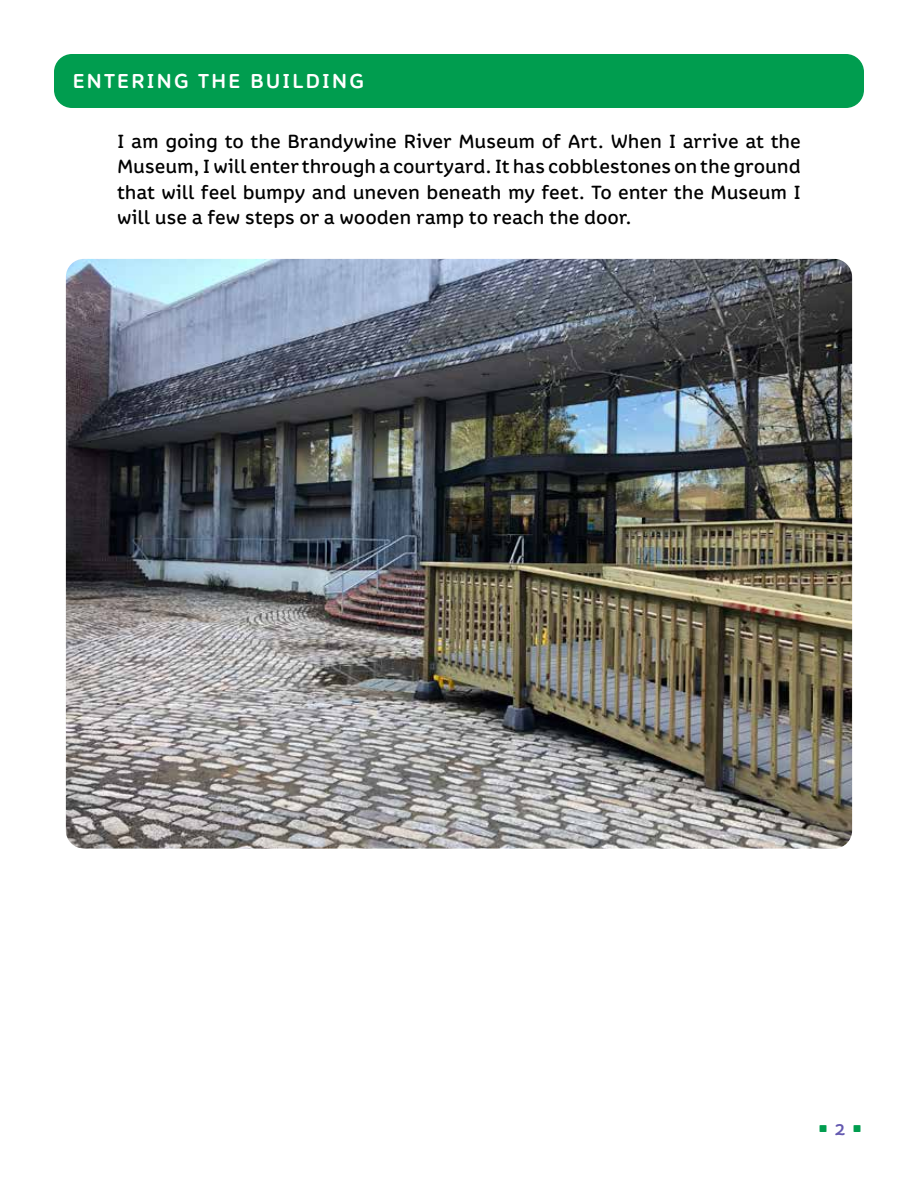
<style>
.page{position:relative;width:918px;height:1188px;background:#fff}
.page>*{position:absolute;margin:0;border:0;box-sizing:border-box;transform-origin:0 0}
.t1{font:25.5px "Colette";letter-spacing:.045em;color:#fff}
.t2{font:19.5px/25.5px "Colette";letter-spacing:-.01em;color:#000;text-align:justify}
.t3{font:13.5px "Colette";color:#009d4f}
.s1{font-size:19.5px;color:#6459b0}
</style>
<div class="page">
<div style="left:54px;top:54px;width:810px;height:54px;background:#009d4f;border-radius:18px"></div>
<img style="left:66px;top:259px;width:786px;height:590px">
<h1 class="t1" style="left:72px;top:62px;width:294px">Entering the Building</h1>
<p class="t2" style="left:117px;top:128px;width:686px">I am going to the Brandywine River Museum of Art. When I arrive at the Museum, I will enter through a courtyard. It has cobblestones on the ground that will feel bumpy and uneven beneath my feet. To enter the Museum I will use a few steps or a wooden ramp to reach the door.</p>
<p class="t3" style="left:816px;top:1118px;width:49px">▪<span class="s1">2</span>▪</p>
</div>
